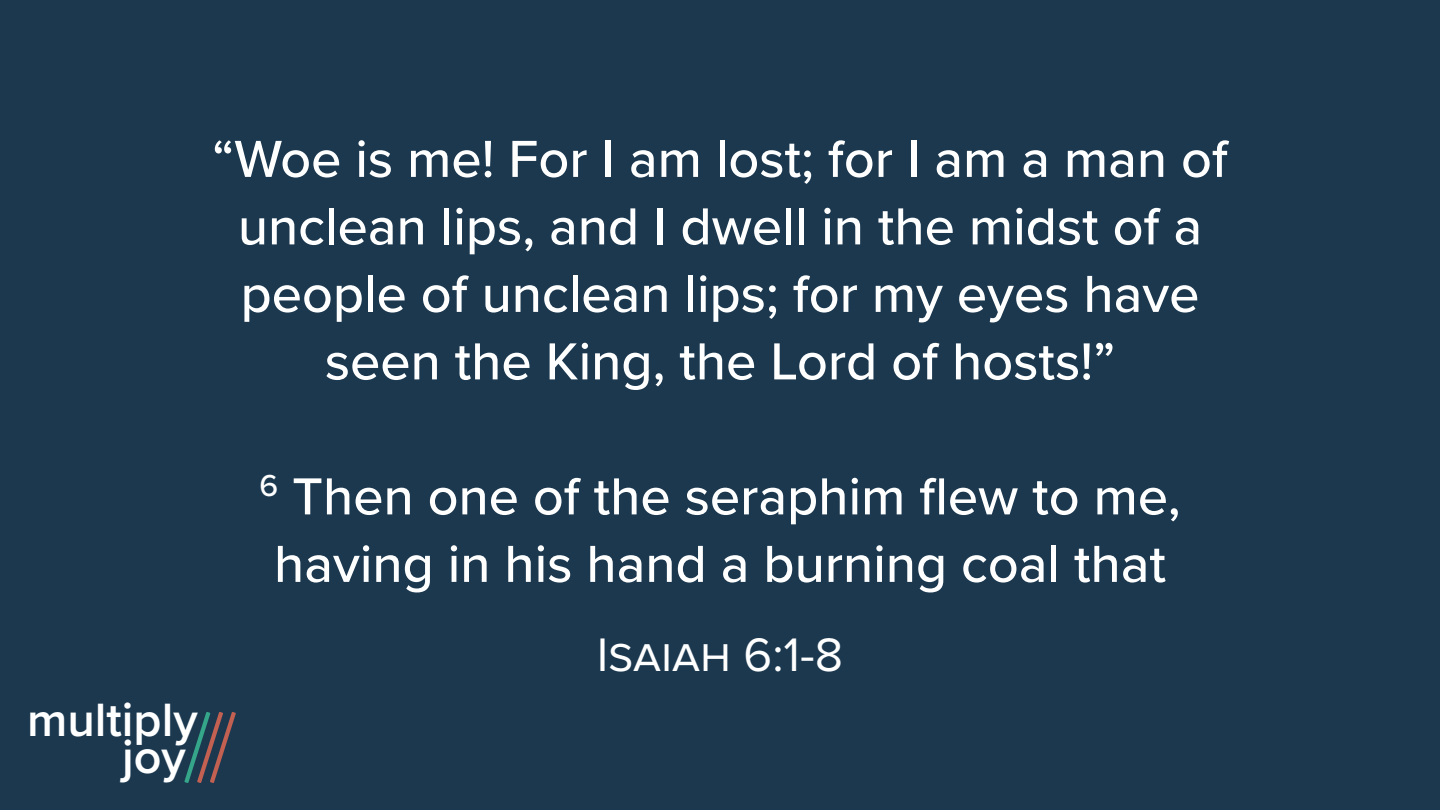
<style>
.page{position:relative;width:1440px;height:810px;background:#1b384f}
.page>*{position:absolute;margin:0;border:0;box-sizing:border-box;transform-origin:0 0}
.t1{font:500 54px "Proxima Nova";color:#fff}
.t2{font:48.75px "Proxima Nova";color:#fff}
.t3{font:600 48.45px "Proxima Nova";color:#fff}
</style>
<div class="page">
<svg style="left:184px;top:712px;width:52px;height:71px"></svg>
<p class="t1" style="left:212px;top:119px;width:1017px">“Woe is me! For I am lost; for I am a man of</p>
<p class="t1" style="left:238px;top:186px;width:966px">unclean lips, and I dwell in the midst of a</p>
<p class="t1" style="left:241px;top:254px;width:960px">people of unclean lips; for my eyes have</p>
<p class="t1" style="left:325px;top:321px;width:792px">seen the King, the Lord of hosts!”</p>
<p class="t3" style="left:27px;top:683px;width:172px">multiply</p>
<p class="t3" style="left:122px;top:721px;width:65px">joy</p>
<p class="t1" style="left:259px;top:456px;width:923px"><sup>6</sup> Then one of the seraphim flew to me,</p>
<p class="t1" style="left:274px;top:524px;width:893px">having in his hand a burning coal that</p>
<p class="t2" style="left:597px;top:619px;width:248px">Isaiah 6:1-8</p>
</div>
